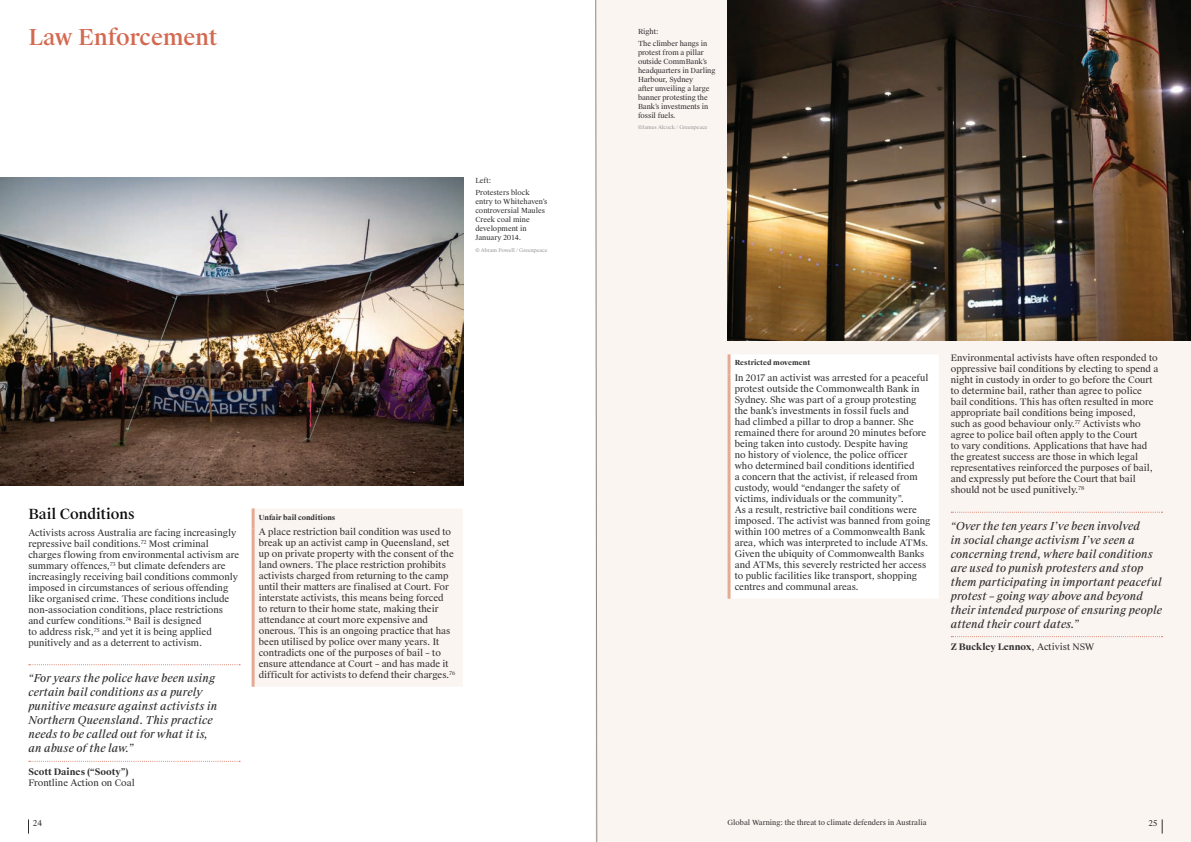
<style>
.page{position:relative;width:1191px;height:842px;background:#fff}
.page>*{position:absolute;margin:0;border:0;box-sizing:border-box;transform-origin:0 0}
.t1{font:500 22px "Suisse Works";color:#d46952}
.t2{font:500 14px "Suisse Works";color:#0c0e0c}
.t3{font:italic 11px/14px "Suisse Works";color:#312f30}
.t4{font:9px/11px "Suisse Works";color:#312f30}
.t5{font:700 9px "Suisse Works";color:#312f30}
.t6{font:8px "Suisse Works";color:#312f30}
.t7{font:7px/9px "Suisse Works";letter-spacing:-.01em;color:#312f30}
.t8{font:700 7px "Suisse Works";color:#312f30}
.t9{font:5px "Suisse Works";color:#939598}
.s1{font-weight:400}
</style>
<div class="page">
<div style="left:595px;top:0;width:596px;height:842px;background:#fbf5f1"></div>
<svg style="left:28px;top:819px;width:1px;height:15px"></svg>
<svg style="left:1162px;top:819px;width:1px;height:15px"></svg>
<img style="left:0;top:178px;width:463px;height:308px">
<div style="left:730px;top:354px;width:208px;height:245px;background:#fff"></div>
<hr style="left:727px;top:354px;width:3px;height:20px;background:#e5a994">
<hr style="left:727px;top:374px;width:3px;height:225px;background:#e5a994">
<svg style="left:951px;top:512px;width:211px;height:1px"></svg>
<svg style="left:951px;top:636px;width:211px;height:1px"></svg>
<svg style="left:29px;top:664px;width:211px;height:1px"></svg>
<svg style="left:29px;top:761px;width:211px;height:1px"></svg>
<div style="left:255px;top:509px;width:208px;height:178px;background:#fbf5f1"></div>
<hr style="left:252px;top:508px;width:3px;height:20px;background:#e5a994">
<hr style="left:252px;top:528px;width:3px;height:159px;background:#e5a994">
<img style="left:727px;top:0;width:464px;height:340px">
<svg style="left:595px;top:0;width:2px;height:842px"></svg>
<h1 class="t1" style="left:28px;top:24px;width:190px">Law Enforcement</h1>
<p class="t7" style="left:475px;top:175px;width:56px;line-height:11.8px">Left:<br>Protesters block</p>
<p class="t7" style="left:475px;top:197px;width:73px">entry to Whitehaven’s controversial Maules<br>Creek coal mine development in<br>January 2014.</p>
<p class="t9" style="left:475px;top:247px;width:74px">© Abram Powell / Greenpeace</p>
<h2 class="t2" style="left:28px;top:506px;width:108px">Bail Conditions</h2>
<p class="t4" style="left:28px;top:527px;width:212px">Activists across Australia are facing increasingly repressive bail conditions.<sup>72</sup> Most criminal charges flowing from environmental activism are summary offences,<sup>73</sup> but climate defenders are increasingly receiving bail conditions commonly imposed in circumstances of serious offending like organised crime. These conditions include non-association conditions, place restrictions and curfew conditions.<sup>74</sup> Bail is designed<br>to address risk,<sup>75</sup> and yet it is being applied punitively and as a deterrent to activism.</p>
<p class="t3" style="left:28px;top:671px;width:190px">“For years the police have been using certain bail conditions as a purely punitive measure against activists in Northern Queensland. This practice needs to be called out for what it is, an abuse of the law.”</p>
<p class="t5" style="left:28px;top:766px;width:102px">Scott Daines (“Sooty”)</p>
<p class="t4" style="left:28px;top:777px;width:108px">Frontline Action on Coal</p>
<p class="t8" style="left:259px;top:513px;width:78px">Unfair bail conditions</p>
<p class="t4" style="left:259px;top:527px;width:198px">A place restriction bail condition was used to break up an activist camp in Queensland, set up on private property with the consent of the land owners. The place restriction prohibits activists charged from returning to the camp until their matters are finalised at Court. For interstate activists, this means being forced<br>to return to their home state, making their attendance at court more expensive and onerous. This is an ongoing practice that has been utilised by police over many years. It contradicts one of the purposes of bail – to ensure attendance at Court – and has made it difficult for activists to defend their charges.<sup>76</sup></p>
<p class="t7" style="left:638px;top:26px;width:71px;line-height:11.8px">Right:<br>The climber hangs in</p>
<p class="t7" style="left:638px;top:48px;width:79px">protest from a pillar outside CommBank’s headquarters in Darling<br>Harbour, Sydney<br>after unveiling a large banner protesting the<br>Bank’s investments in fossil fuels.</p>
<p class="t9" style="left:638px;top:125px;width:71px">©James Alcock / Greenpeace</p>
<p class="t8" style="left:734px;top:359px;width:77px">Restricted movement</p>
<p class="t4" style="left:734px;top:373px;width:197px">In 2017 an activist was arrested for a peaceful protest outside the Commonwealth Bank in Sydney. She was part of a group protesting the bank’s investments in fossil fuels and<br>had climbed a pillar to drop a banner. She remained there for around 20 minutes before being taken into custody. Despite having<br>no history of violence, the police officer<br>who determined bail conditions identified<br>a concern that the activist, if released from custody, would “endanger the safety of victims, individuals or the community”.<br>As a result, restrictive bail conditions were imposed. The activist was banned from going within 100 metres of a Commonwealth Bank area, which was interpreted to include ATMs.<br>Given the ubiquity of Commonwealth Banks and ATMs, this severely restricted her access to public facilities like transport, shopping centres and communal areas.</p>
<p class="t4" style="left:950px;top:353px;width:209px">Environmental activists have often responded to oppressive bail conditions by electing to spend a night in custody in order to go before the Court to determine bail, rather than agree to police bail conditions. This has often resulted in more appropriate bail conditions being imposed,<br>such as good behaviour only.<sup>77</sup> Activists who agree to police bail often apply to the Court<br>to vary conditions. Applications that have had the greatest success are those in which legal representatives reinforced the purposes of bail, and expressly put before the Court that bail should not be used punitively.<sup>78</sup></p>
<p class="t3" style="left:950px;top:519px;width:213px">“Over the ten years I’ve been involved<br>in social change activism I’ve seen a concerning trend, where bail conditions are used to punish protesters and stop them participating in important peaceful protest – going way above and beyond their intended purpose of ensuring people attend their court dates.”</p>
<p class="t5" style="left:950px;top:641px;width:145px">Z Buckley Lennox<span class="s1">, Activist NSW</span></p>
<p class="t6" style="left:33px;top:818px;width:10px">24</p>
<p class="t7" style="left:727px;top:818px;width:200px">Global Warning: the threat to climate defenders in Australia</p>
<p class="t6" style="left:1148px;top:818px;width:10px">25</p>
</div>
